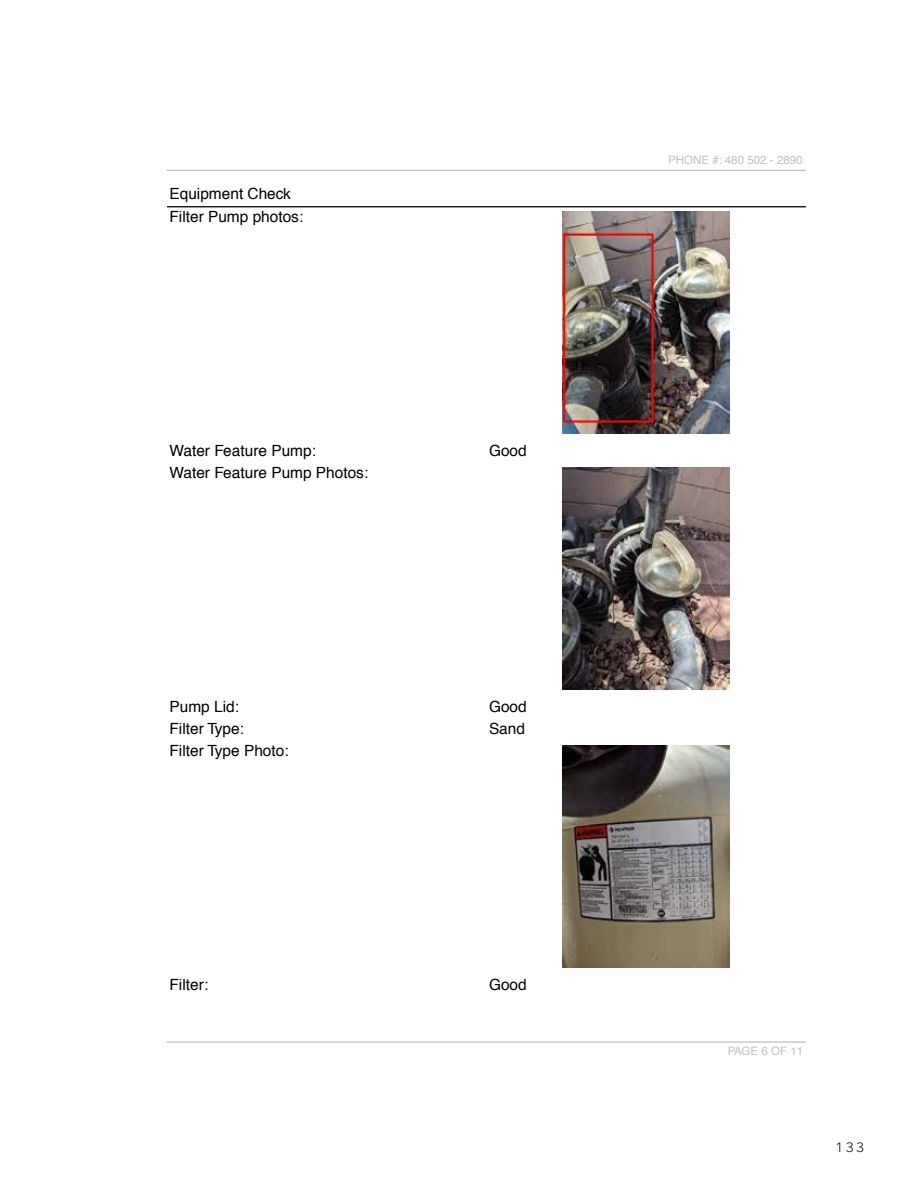
<style>
.page{position:relative;width:918px;height:1188px;background:#fff}
.page>*{position:absolute;margin:0;border:0;box-sizing:border-box;transform-origin:0 0}
.t1{font:15.45px/23.5px "Helvetica";color:#000}
.t2{font:300 13.5px "Avenir LT Std";color:#1d1c1a;scale:1.11 1}
.t3{font:11.55px "Helvetica";color:#c0c0c0}
</style>
<div class="page">
<hr style="left:167px;top:206px;width:639px;height:1px;background:#000">
<img style="left:563px;top:211px;width:167px;height:223px">
<img style="left:563px;top:467px;width:167px;height:222px">
<img style="left:563px;top:745px;width:167px;height:222px">
<hr style="left:167px;top:170px;width:319px;height:1px;background:#c0c0c0">
<hr style="left:486px;top:170px;width:320px;height:1px;background:#c0c0c0">
<hr style="left:167px;top:1041px;width:639px;height:2px;background:#c0c0c0">
<p class="t1" style="left:170px;top:182px;width:135px">Equipment Check<br>Filter Pump photos:</p>
<p class="t1" style="left:170px;top:439px;width:148px">Water Feature Pump:</p>
<p class="t1" style="left:489px;top:439px;width:39px">Good</p>
<p class="t1" style="left:170px;top:461px;width:200px">Water Feature Pump Photos:</p>
<p class="t1" style="left:170px;top:695px;width:71px">Pump Lid:</p>
<p class="t1" style="left:489px;top:695px;width:39px">Good</p>
<p class="t1" style="left:170px;top:717px;width:76px">Filter Type:</p>
<p class="t1" style="left:489px;top:717px;width:38px">Sand</p>
<p class="t1" style="left:170px;top:739px;width:121px">Filter Type Photo:</p>
<p class="t1" style="left:170px;top:973px;width:41px">Filter:</p>
<p class="t1" style="left:489px;top:973px;width:39px">Good</p>
<p class="t3" style="left:668px;top:151px;width:136px">PHONE #: 480 502 - 2890</p>
<p class="t3" style="left:728px;top:1042px;width:77px">PAGE 6 OF 11</p>
<p class="t2" style="left:835px;top:1139px;width:27px">133</p>
</div>
